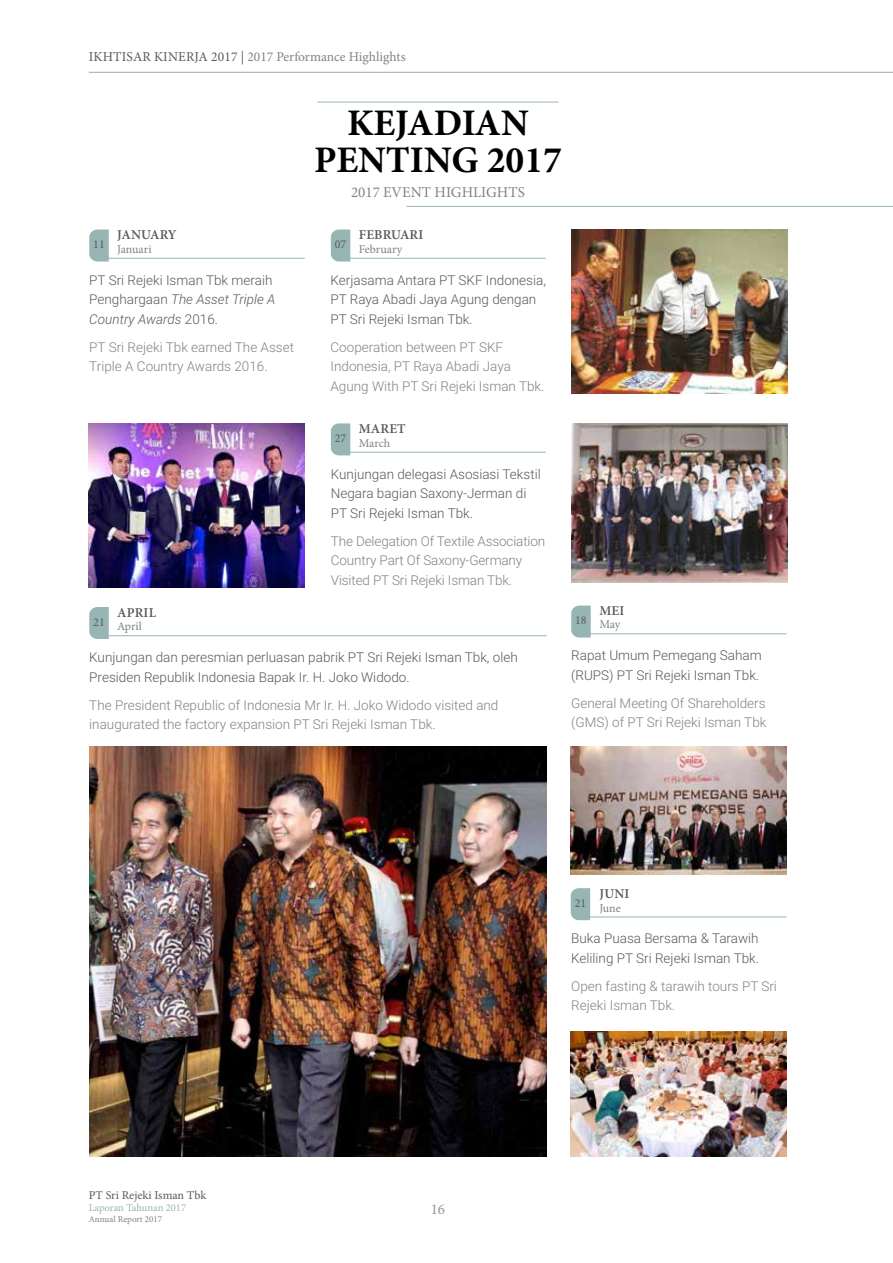
<style>
.page{position:relative;width:893px;height:1263px;background:#fff}
.page>*{position:absolute;margin:0;border:0;box-sizing:border-box;transform-origin:0 0}
.t1{font:700 37.5px/37.5px "Minion Pro";color:#000;text-align:center}
.t2{font:15px "Minion Pro";color:#808285}
.t3{font:15px "Minion Pro";color:#939598}
.t4{font:300 13.5px/19.5px "Roboto";color:#58595b}
.t5{font:300 13.5px/19.5px "Roboto";color:#808285}
.t6{font:13.5px "Minion Pro";letter-spacing:.01em;color:#808285}
.t7{font:600 13.5px "Minion Pro";letter-spacing:.01em;color:#58595b}
.t8{font:12px "Minion Pro";letter-spacing:-.01em;color:#808285}
.t9{font:12px "Minion Pro";color:#58595b}
.t10{font:10.5px "Minion Pro";color:#96b5b3}
.t11{font:9px "Minion Pro";color:#808285}
.s1{color:#58595b}
.s2{font-style:italic}
</style>
<div class="page">
<hr style="left:89px;top:72px;width:804px;height:1px;background:#a7a9ac">
<hr style="left:317px;top:102px;width:241px;height:1px;background:#96b5b3">
<hr style="left:96px;top:258px;width:209px;height:1px;background:#96b5b3">
<hr style="left:581px;top:633px;width:206px;height:1px;background:#96b5b3">
<hr style="left:575px;top:916px;width:212px;height:1px;background:#96b5b3">
<hr style="left:344px;top:258px;width:202px;height:1px;background:#96b5b3">
<hr style="left:99px;top:635px;width:448px;height:1px;background:#96b5b3">
<hr style="left:341px;top:452px;width:205px;height:1px;background:#96b5b3">
<svg style="left:89px;top:230px;width:20px;height:31px"></svg>
<svg style="left:571px;top:605px;width:20px;height:32px"></svg>
<svg style="left:571px;top:888px;width:19px;height:32px"></svg>
<svg style="left:331px;top:230px;width:19px;height:31px"></svg>
<svg style="left:89px;top:607px;width:20px;height:32px"></svg>
<svg style="left:331px;top:423px;width:19px;height:32px"></svg>
<img style="left:571px;top:423px;width:216px;height:160px">
<img style="left:571px;top:230px;width:216px;height:163px">
<img style="left:89px;top:423px;width:216px;height:164px">
<img style="left:571px;top:747px;width:216px;height:128px">
<img style="left:571px;top:1031px;width:216px;height:126px">
<img style="left:89px;top:747px;width:458px;height:410px">
<hr style="left:406px;top:206px;width:487px;height:1px;background:#96b5b3">
<p class="t6" style="left:89px;top:47px;width:318px"><span class="s1">ikhtisar kinerja 2017 |</span> 2017 Performance Highlights</p>
<h1 class="t1" style="left:314px;top:104px;width:249px">KEJADIAN<br>PENTING 2017</h1>
<p class="t2" style="left:351px;top:182px;width:175px">2017 EVENT HIGHLIGHTS</p>
<p class="t9" style="left:93px;top:236px;width:13px">11</p>
<p class="t7" style="left:117px;top:226px;width:35px">JANUAR</p>
<p class="t7" style="left:168px;top:226px;width:10px">Y</p>
<p class="t8" style="left:117px;top:241px;width:36px">Januari</p>
<p class="t4" style="left:89px;top:270px;width:188px">PT Sri Rejeki Isman Tbk meraih<br>Penghargaan <span class="s2">The Asset Triple A<br>Country Awards</span> 2016.</p>
<p class="t5" style="left:89px;top:337px;width:206px">PT Sri Rejeki Tbk earned The Asset<br>Triple A Country Awards 2016.</p>
<p class="t9" style="left:93px;top:614px;width:13px">21</p>
<p class="t7" style="left:117px;top:603px;width:9px">APRIL</p>
<p class="t8" style="left:117px;top:618px;width:26px">April</p>
<p class="t9" style="left:335px;top:236px;width:13px">07</p>
<p class="t7" style="left:359px;top:226px;width:17px">FEBRUARI</p>
<p class="t8" style="left:359px;top:241px;width:45px">February</p>
<p class="t4" style="left:330px;top:270px;width:217px">Kerjasama Antara PT SKF Indonesia,<br>PT Raya Abadi Jaya Agung dengan<br>PT Sri Rejeki Isman Tbk.</p>
<p class="t5" style="left:330px;top:337px;width:215px">Cooperation between PT SKF<br>Indonesia, PT Raya Abadi Jaya<br>Agung With PT Sri Rejeki Isman Tbk.</p>
<p class="t9" style="left:335px;top:430px;width:13px">27</p>
<p class="t7" style="left:359px;top:420px;width:22px">MARET</p>
<p class="t8" style="left:359px;top:435px;width:33px">March</p>
<p class="t4" style="left:331px;top:463px;width:211px">Kunjungan delegasi Asosiasi Tekstil<br>Negara bagian Saxony-Jerman di<br>PT Sri Rejeki Isman Tbk.</p>
<p class="t5" style="left:331px;top:530px;width:216px">The Delegation Of Textile Association<br>Country Part Of Saxony-Germany<br>Visited PT Sri Rejeki Isman Tbk.</p>
<p class="t4" style="left:89px;top:647px;width:430px">Kunjungan dan peresmian perluasan pabrik PT Sri Rejeki Isman Tbk, oleh<br>Presiden Republik Indonesia Bapak Ir. H. Joko Widodo.</p>
<p class="t5" style="left:89px;top:694px;width:411px">The President Republic of Indonesia Mr Ir. H. Joko Widodo visited and inaugurated the factory expansion PT Sri Rejeki Isman Tbk.</p>
<p class="t9" style="left:575px;top:612px;width:13px">18</p>
<p class="t7" style="left:599px;top:601px;width:20px">MEI</p>
<p class="t8" style="left:599px;top:616px;width:23px">May</p>
<p class="t4" style="left:571px;top:645px;width:192px">Rapat Umum Pemegang Saham (RUPS) PT Sri Rejeki Isman Tbk.</p>
<p class="t5" style="left:571px;top:693px;width:197px">General Meeting Of Shareholders (GMS) of PT Sri Rejeki Isman Tbk</p>
<p class="t9" style="left:575px;top:895px;width:13px">21</p>
<p class="t7" style="left:599px;top:884px;width:30px">JUNI</p>
<p class="t8" style="left:599px;top:900px;width:23px">June</p>
<p class="t4" style="left:571px;top:928px;width:189px">Buka Puasa Bersama &amp; Tarawih<br>Keliling PT Sri Rejeki Isman Tbk.</p>
<p class="t5" style="left:571px;top:976px;width:207px">Open fasting &amp; tarawih tours PT Sri<br>Rejeki Isman Tbk.</p>
<p class="t9" style="left:89px;top:1187px;width:119px">PT Sri Rejeki Isman Tbk</p>
<p class="t10" style="left:89px;top:1201px;width:99px">Laporan Tahunan 2017</p>
<p class="t11" style="left:89px;top:1213px;width:75px">Annual Report 2017</p>
<p class="t3" style="left:431px;top:1199px;width:16px">16</p>
</div>
